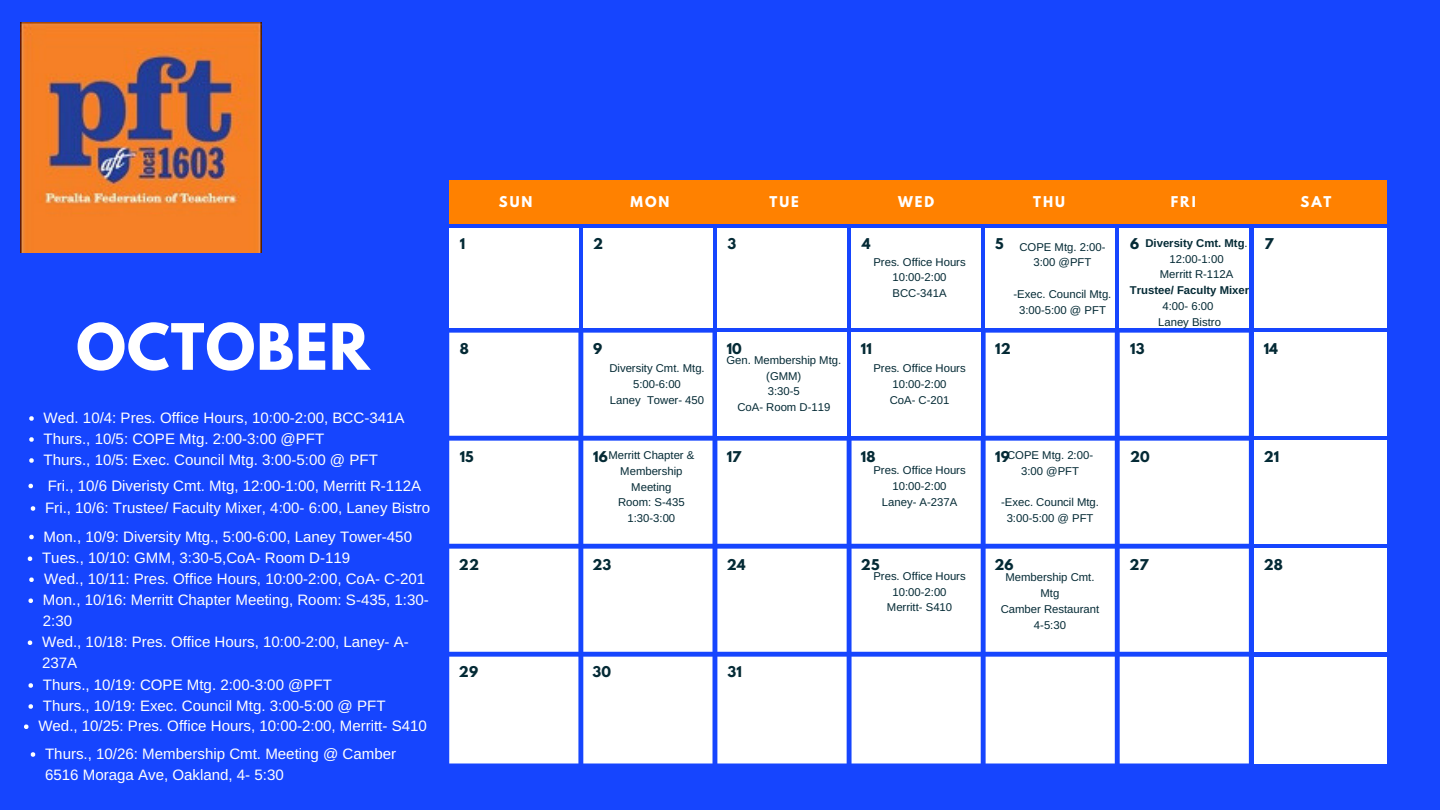
<style>
.page{position:relative;width:1440px;height:810px;background:#1645fe}
.page>*{position:absolute;margin:0;border:0;box-sizing:border-box;transform-origin:0 0}
.t1{font:700 56.6px "League Spartan";letter-spacing:.02em;color:#fff}
.t2{font:15.1px/21px "Arimo";color:#fff}
.t3{font:700 13.2px "League Spartan";letter-spacing:.01em;color:#042a35}
.t4{font:700 13.2px "League Spartan";letter-spacing:.15em;color:#fff}
.t5{font:11.3px/15.8px "Arimo";color:#042a35;text-align:center}
.t6{font:700 11.3px "Arimo";color:#042a35}
.s1{font-weight:700}
</style>
<div class="page">
<div style="left:449px;top:229px;width:129px;height:99px;background:#fff"></div>
<div style="left:583px;top:229px;width:130px;height:99px;background:#fff"></div>
<div style="left:717px;top:229px;width:130px;height:99px;background:#fff"></div>
<div style="left:852px;top:229px;width:129px;height:99px;background:#fff"></div>
<div style="left:986px;top:229px;width:129px;height:99px;background:#fff"></div>
<div style="left:1120px;top:229px;width:129px;height:99px;background:#fff"></div>
<svg style="left:449px;top:333px;width:800px;height:431px;background:#eff2fe"></svg>
<div style="left:1254px;top:229px;width:133px;height:99px;background:#fff"></div>
<div style="left:1254px;top:333px;width:133px;height:103px;background:#fff"></div>
<div style="left:1254px;top:441px;width:133px;height:103px;background:#fff"></div>
<div style="left:1254px;top:549px;width:133px;height:103px;background:#fff"></div>
<div style="left:1254px;top:657px;width:133px;height:107px;background:#fff"></div>
<div style="left:449px;top:180px;width:938px;height:44px;background:#ff8100"></div>
<svg style="left:29px;top:416px;width:5px;height:5px"></svg>
<svg style="left:29px;top:437px;width:5px;height:5px"></svg>
<svg style="left:29px;top:458px;width:5px;height:5px"></svg>
<svg style="left:31px;top:506px;width:4px;height:5px"></svg>
<svg style="left:28px;top:556px;width:4px;height:5px"></svg>
<svg style="left:29px;top:578px;width:5px;height:4px"></svg>
<svg style="left:28px;top:640px;width:4px;height:5px"></svg>
<svg style="left:28px;top:598px;width:5px;height:5px"></svg>
<svg style="left:28px;top:683px;width:5px;height:5px"></svg>
<svg style="left:28px;top:704px;width:5px;height:5px"></svg>
<svg style="left:24px;top:724px;width:4px;height:5px"></svg>
<img style="left:21px;top:22px;width:241px;height:231px">
<svg style="left:31px;top:752px;width:4px;height:5px"></svg>
<svg style="left:28px;top:484px;width:5px;height:4px"></svg>
<svg style="left:29px;top:535px;width:5px;height:4px"></svg>
<h1 class="t1" style="left:76px;top:319px;width:295px">OCTOBER</h1>
<p class="t2" style="left:44px;top:407px;width:362px">Wed. 10/4: Pres. Office Hours, 10:00-2:00, BCC-341A<br>Thurs., 10/5: COPE Mtg. 2:00-3:00 @PFT<br>Thurs., 10/5: Exec. Council Mtg. 3:00-5:00 @ PFT</p>
<p class="t2" style="left:45px;top:497px;width:387px">Fri., 10/6: Trustee/ Faculty Mixer, 4:00- 6:00, Laney Bistro</p>
<p class="t2" style="left:42px;top:548px;width:385px">Tues., 10/10: GMM, 3:30-5,CoA- Room D-119<br>Wed., 10/11: Pres. Office Hours, 10:00-2:00, CoA- C-201</p>
<p class="t2" style="left:48px;top:475px;width:375px">Fri., 10/6 Diveristy Cmt. Mtg, 12:00-1:00, Merritt R-112A</p>
<p class="t2" style="left:44px;top:526px;width:370px">Mon., 10/9: Diversity Mtg., 5:00-6:00, Laney Tower-450</p>
<p class="t2" style="left:43px;top:590px;width:388px">Mon., 10/16: Merritt Chapter Meeting, Room: S-435, 1:30-<br>2:30</p>
<p class="t2" style="left:42px;top:632px;width:368px">Wed., 10/18: Pres. Office Hours, 10:00-2:00, Laney- A-<br>237A</p>
<p class="t2" style="left:38px;top:674px;width:390px;line-height:20.6px">Thurs., 10/19: COPE Mtg. 2:00-3:00 @PFT<br>Thurs., 10/19: Exec. Council Mtg. 3:00-5:00 @ PFT<br>Wed., 10/25: Pres. Office Hours, 10:00-2:00, Merritt- S410</p>
<p class="t2" style="left:45px;top:743px;width:353px">Thurs., 10/26: Membership Cmt. Meeting @ Camber<br>6516 Moraga Ave, Oakland, 4- 5:30</p>
<p class="t3" style="left:460px;top:237px;width:7px">1</p>
<p class="t4" style="left:499px;top:195px;width:35px">SUN</p>
<p class="t4" style="left:631px;top:195px;width:40px">MON</p>
<p class="t4" style="left:770px;top:195px;width:31px">TUE</p>
<p class="t4" style="left:898px;top:195px;width:38px">WED</p>
<p class="t4" style="left:1033px;top:195px;width:33px">THU</p>
<p class="t4" style="left:1171px;top:195px;width:26px">FRI</p>
<p class="t4" style="left:1300px;top:195px;width:33px">SAT</p>
<p class="t3" style="left:593px;top:237px;width:11px">2</p>
<p class="t3" style="left:727px;top:237px;width:10px">3</p>
<p class="t3" style="left:862px;top:237px;width:10px">4</p>
<p class="t3" style="left:995px;top:237px;width:10px">5</p>
<p class="t3" style="left:1130px;top:237px;width:11px">6</p>
<p class="t3" style="left:1264px;top:237px;width:11px">7</p>
<p class="t5" style="left:1145px;top:235px;width:104px"><span class="s1">Diversity Cmt. Mtg</span>.<br>12:00-1:00<br>Merritt R-112A</p>
<p class="t5" style="left:1019px;top:239px;width:88px">COPE Mtg. 2:00-<br>3:00 @PFT</p>
<p class="t5" style="left:1014px;top:286px;width:99px">-Exec. Council Mtg.<br>3:00-5:00 @ PFT</p>
<p class="t5" style="left:873px;top:254px;width:94px">Pres. Office Hours<br>10:00-2:00<br>BCC-341A</p>
<p class="t6" style="left:1130px;top:284px;width:121px">Trustee/ Faculty Mixer</p>
<p class="t5" style="left:1158px;top:298px;width:64px">4:00- 6:00<br>Laney Bistro</p>
<p class="t3" style="left:460px;top:342px;width:11px">8</p>
<p class="t3" style="left:593px;top:342px;width:11px">9</p>
<p class="t3" style="left:727px;top:342px;width:17px">10</p>
<p class="t3" style="left:861px;top:342px;width:13px">11</p>
<p class="t3" style="left:995px;top:342px;width:17px">12</p>
<p class="t3" style="left:1130px;top:342px;width:16px">13</p>
<p class="t3" style="left:1264px;top:342px;width:16px">14</p>
<p class="t5" style="left:726px;top:352px;width:116px">Gen. Membership Mtg. (GMM)<br>3:30-5<br>CoA- Room D-119</p>
<p class="t5" style="left:609px;top:360px;width:97px">Diversity Cmt. Mtg.<br>5:00-6:00<br>Laney Tower- 450</p>
<p class="t5" style="left:873px;top:360px;width:94px">Pres. Office Hours<br>10:00-2:00<br>CoA- C-201</p>
<p class="t3" style="left:460px;top:450px;width:16px">15</p>
<p class="t5" style="left:608px;top:447px;width:88px">Merritt Chapter &amp;<br>Membership<br>Meeting<br>Room: S-435<br>1:30-3:00</p>
<p class="t3" style="left:593px;top:450px;width:16px">16</p>
<p class="t3" style="left:727px;top:450px;width:16px">17</p>
<p class="t3" style="left:861px;top:450px;width:16px">18</p>
<p class="t3" style="left:995px;top:450px;width:16px">19</p>
<p class="t3" style="left:1130px;top:450px;width:21px">20</p>
<p class="t3" style="left:1264px;top:450px;width:17px">21</p>
<p class="t5" style="left:1007px;top:447px;width:88px">COPE Mtg. 2:00-<br>3:00 @PFT</p>
<p class="t5" style="left:1001px;top:494px;width:99px">-Exec. Council Mtg.<br>3:00-5:00 @ PFT</p>
<p class="t5" style="left:873px;top:462px;width:94px">Pres. Office Hours<br>10:00-2:00<br>Laney- A-237A</p>
<p class="t3" style="left:459px;top:558px;width:22px">22</p>
<p class="t3" style="left:592px;top:558px;width:20px">23</p>
<p class="t3" style="left:727px;top:558px;width:20px">24</p>
<p class="t3" style="left:861px;top:558px;width:20px">25</p>
<p class="t3" style="left:994px;top:558px;width:21px">26</p>
<p class="t3" style="left:1129px;top:558px;width:21px">27</p>
<p class="t3" style="left:1264px;top:558px;width:21px">28</p>
<p class="t5" style="left:873px;top:568px;width:94px">Pres. Office Hours<br>10:00-2:00<br>Merritt- S410</p>
<p class="t5" style="left:1001px;top:569px;width:100px">Membership Cmt.<br>Mtg<br>Camber Restaurant<br>4-5:30</p>
<p class="t3" style="left:459px;top:665px;width:21px">29</p>
<p class="t3" style="left:727px;top:665px;width:16px">31</p>
<p class="t3" style="left:592px;top:665px;width:20px">30</p>
</div>
